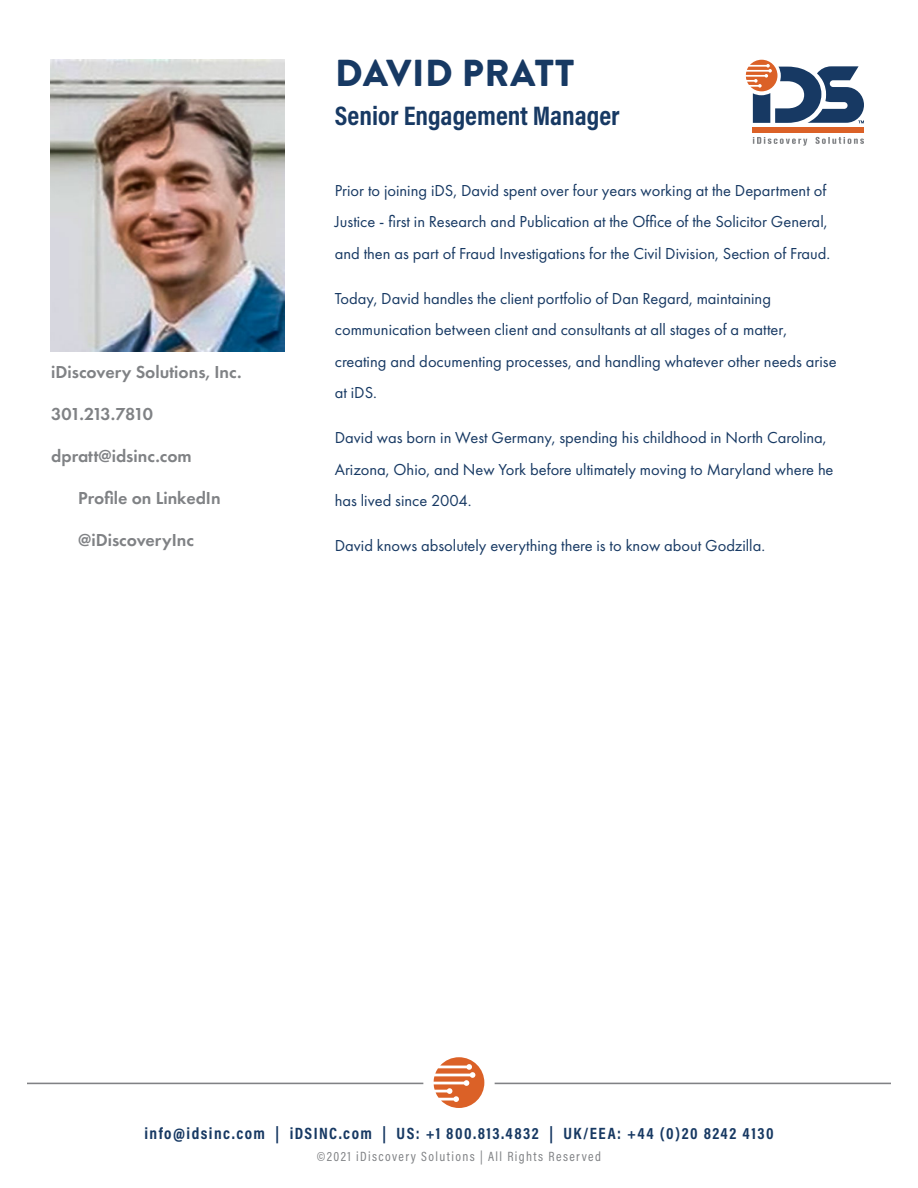
<style>
.page{position:relative;width:918px;height:1188px;background:#fff}
.page>*{position:absolute;margin:0;border:0;box-sizing:border-box;transform-origin:0 0}
.t1{font:900 37.5px "Brandon Grotesque";letter-spacing:.02em;color:#173963}
.t2{font:700 27px "Acumin Pro Cond";color:#173963}
.t3{font:600 18px "Futura PT";color:#808285}
.t4{font:600 18px "Futura PT";letter-spacing:-.07em;color:#808285}
.t5{font:16.5px/31.5px "Futura PT";color:#173963}
.t6{font:16.5px "Acumin Variable Concept";letter-spacing:.085em;color:#173963}
.t7{font:13.5px "Acumin Pro Cond";letter-spacing:.1em;color:#808285}
</style>
<div class="page">
<hr style="left:27px;top:1083px;width:396px;height:1px;background:#808285">
<hr style="left:495px;top:1083px;width:396px;height:1px;background:#808285">
<svg style="left:434px;top:1057px;width:50px;height:51px"></svg>
<div style="left:753px;top:127px;width:111px;height:6px;background:#db6127"></div>
<svg style="left:746px;top:60px;width:118px;height:63px"></svg>
<svg style="left:815px;top:137px;width:49px;height:7px"></svg>
<svg style="left:753px;top:137px;width:54px;height:9px"></svg>
<img style="left:51px;top:60px;width:233px;height:291px">
<p class="t3" style="left:51px;top:361px;width:192px">iDiscovery Solutions, Inc.</p>
<p class="t4" style="left:51px;top:403px;width:103px">301.213.7810</p>
<p class="t3" style="left:51px;top:445px;width:142px">dpratt@idsinc.com</p>
<p class="t3" style="left:78px;top:487px;width:144px">Profile on LinkedIn</p>
<p class="t3" style="left:78px;top:529px;width:117px">@iDiscoveryInc</p>
<h1 class="t1" style="left:335px;top:46px;width:241px">DAVID PRATT</h1>
<h2 class="t2" style="left:335px;top:98px;width:286px">Senior Engagement Manager</h2>
<p class="t5" style="left:335px;top:174px;width:497px">Prior to joining iDS, David spent over four years working at the Department of<br>Justice - first in Research and Publication at the Office of the Solicitor General, and then as part of Fraud Investigations for the Civil Division, Section of Fraud.</p>
<p class="t5" style="left:335px;top:282px;width:503px">Today, David handles the client portfolio of Dan Regard, maintaining communication between client and consultants at all stages of a matter, creating and documenting processes, and handling whatever other needs arise at iDS.</p>
<p class="t5" style="left:335px;top:422px;width:500px">David was born in West Germany, spending his childhood in North Carolina,<br>Arizona, Ohio, and New York before ultimately moving to Maryland where he has lived since 2004.</p>
<p class="t5" style="left:335px;top:530px;width:432px">David knows absolutely everything there is to know about Godzilla.</p>
<p class="t6" style="left:144px;top:1122px;width:631px">info@idsinc.com | iDSINC.com | US: +1 800.813.4832 | UK/EEA: +44 (0)20 8242 4130</p>
<p class="t7" style="left:317px;top:1148px;width:286px">©2021 iDiscovery Solutions | All Rights Reserved</p>
</div>
